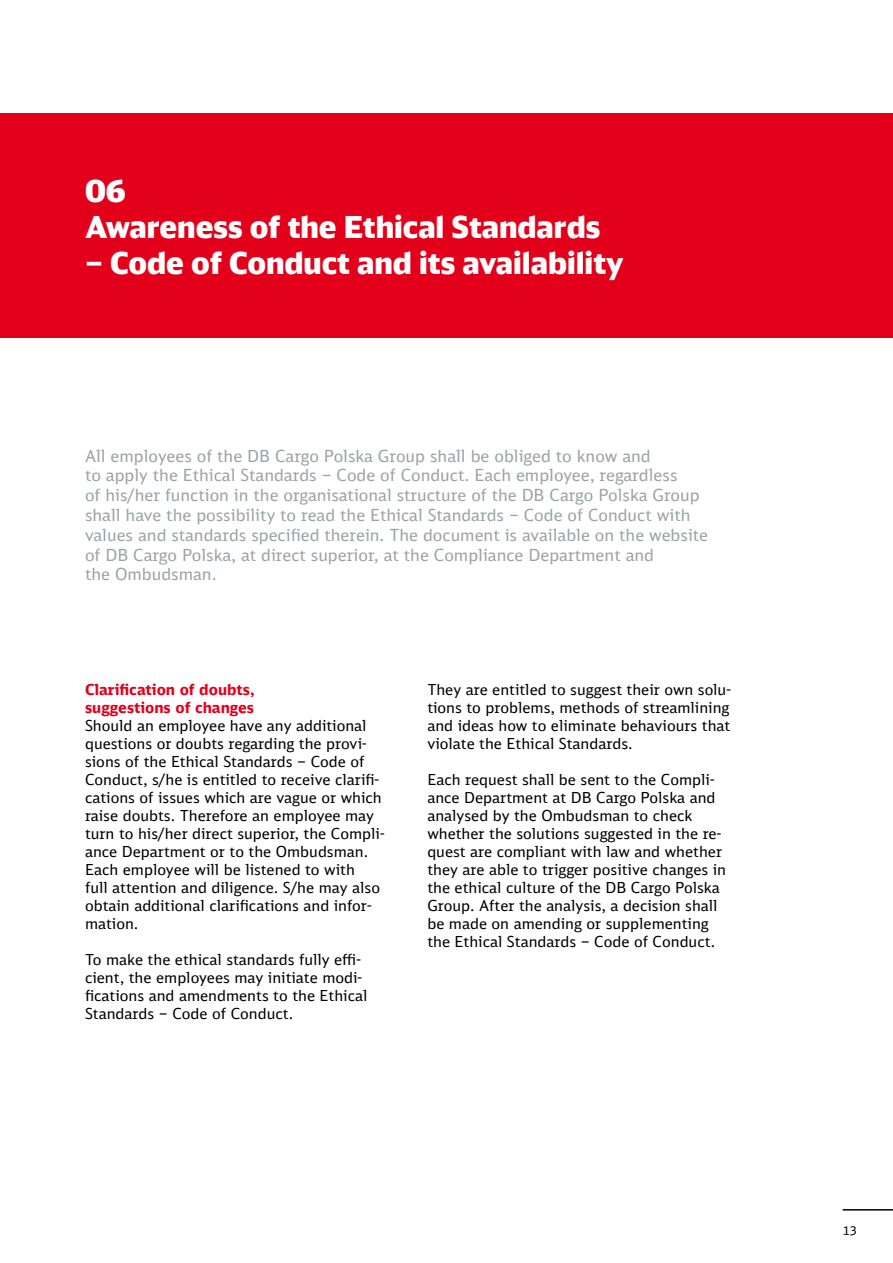
<style>
.page{position:relative;width:893px;height:1263px;background:#fff}
.page>*{position:absolute;margin:0;border:0;box-sizing:border-box;transform-origin:0 0}
.t1{font:900 30px/36px "DB Head";color:#fff}
.t2{font:16.5px/19.8px "DB Sans";color:#9aa3a8}
.t3{font:15px/18px "DB Sans";color:#000}
.t4{font:700 15px/18px "DB Sans";color:#e2001a}
.t5{font:12px "DB Sans";color:#000}
</style>
<div class="page">
<hr style="left:843px;top:1209px;width:50px;height:1px;background:#000">
<div style="left:0;top:113px;width:893px;height:225px;background:#e2001a"></div>
<h1 class="t1" style="left:85px;top:172px;width:517px">06<br>Awareness of the Ethical Standards</h1>
<h1 class="t1" style="left:85px;top:244px;width:540px">– Code of Conduct and its availability</h1>
<p class="t2" style="left:85px;top:445px;width:625px">All employees of the DB Cargo Polska Group shall be obliged to know and<br>to apply the Ethical Standards – Code of Conduct. Each employee, regardless<br>of his/her function in the organisational structure of the DB Cargo Polska Group shall have the possibility to read the Ethical Standards – Code of Conduct with values and standards specified therein. The document is available on the website of DB Cargo Polska, at direct superior, at the Compliance Department and<br>the Ombudsman.</p>
<p class="t4" style="left:85px;top:680px;width:171px">Clarification of doubts, suggestions of changes</p>
<p class="t3" style="left:85px;top:716px;width:301px">Should an employee have any additional questions or doubts regarding the provi&shy;sions of the Ethical Standards – Code of Conduct, s/he is entitled to receive clarifi&shy;cations of issues which are vague or which raise doubts. Therefore an employee may turn to his/her direct superior, the Compli&shy;ance Department or to the Ombudsman.<br>Each employee will be listened to with<br>full attention and diligence. S/he may also obtain additional clarifications and infor&shy;mation.</p>
<p class="t3" style="left:85px;top:950px;width:284px">To make the ethical standards fully effi&shy;cient, the employees may initiate modi&shy;fications and amendments to the Ethical Standards – Code of Conduct.</p>
<p class="t3" style="left:427px;top:680px;width:305px;text-align:justify">They are entitled to suggest their own solu&shy;tions to problems, methods of streamlining and ideas how to eliminate behaviours that violate the Ethical Standards.</p>
<p class="t3" style="left:427px;top:770px;width:300px">Each request shall be sent to the Compli&shy;ance Department at DB Cargo Polska and analysed by the Ombudsman to check whether the solutions suggested in the re&shy;quest are compliant with law and whether they are able to trigger positive changes in the ethical culture of the DB Cargo Polska Group. After the analysis, a decision shall be made on amending or supplementing the Ethical Standards – Code of Conduct.</p>
<p class="t5" style="left:843px;top:1223px;width:16px">13</p>
</div>
